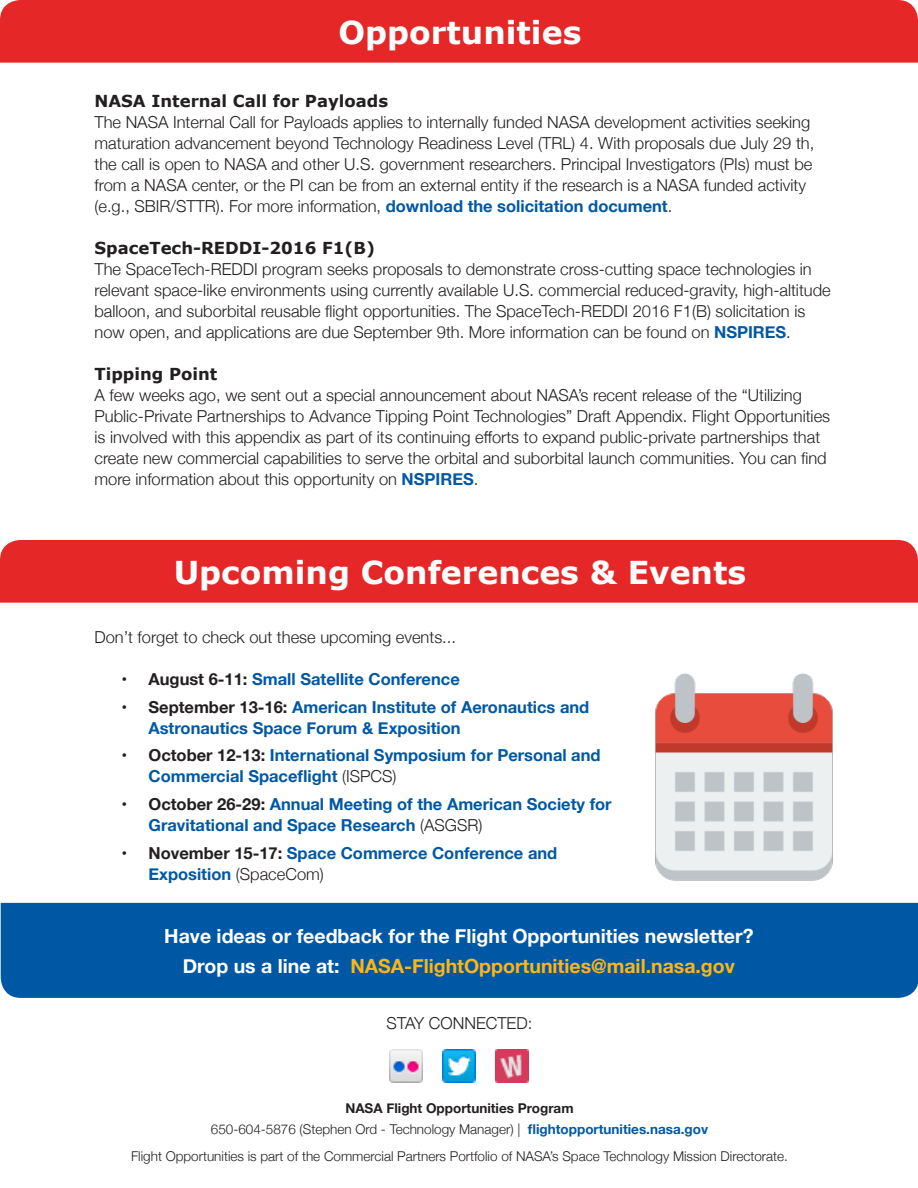
<style>
.page{position:relative;width:918px;height:1188px;background:#fff}
.page>*{position:absolute;margin:0;border:0;box-sizing:border-box;transform-origin:0 0}
.t1{font:700 31.5px "Verdana";color:#fff}
.body{font:700 19.5px "Helvetica Neue";color:#fff}
.t2{font:700 19.5px "Helvetica Neue";color:#ffb515}
.body-2{font:300 16.5px/21px "Helvetica Neue";color:#231f20}
.t3{font:700 16.5px/21px "Helvetica Neue";color:#0058a4}
.event_title{font:700 16.5px "Verdana";color:#231f20}
.body-3{font:300 13.5px "Helvetica Neue";color:#231f20}
.body-4{font:700 13.5px "Helvetica Neue";color:#231f20}
.s1{font-weight:700;color:#0058a4}
.s2{color:#231f20}
.s3{font-weight:300;color:#231f20}
</style>
<div class="page">
<div style="left:0;top:540px;width:918px;height:63px;background:#e62727"></div>
<div style="left:1px;top:903px;width:917px;height:95px;background:#0058a4"></div>
<div style="left:0;top:0;width:918px;height:63px;background:#e62727"></div>
<img style="left:655px;top:673px;width:178px;height:208px">
<img style="left:389px;top:1049px;width:33px;height:33px">
<img style="left:442px;top:1049px;width:33px;height:33px">
<img style="left:496px;top:1049px;width:33px;height:33px">
<p class="t1" style="left:339px;top:10px;width:244px">Opportunities</p>
<p class="event_title" style="left:94px;top:89px;width:295px">NASA Internal Call for Payloads</p>
<p class="body-2" style="left:94px;top:111px;width:721px">The NASA Internal Call for Payloads applies to internally funded NASA development activities seeking maturation advancement beyond Technology Readiness Level (TRL) 4. With proposals due July 29 th, the call is open to NASA and other U.S. government researchers. Principal Investigators (PIs) must be from a NASA center, or the PI can be from an external entity if the research is a NASA funded activity (e.g., SBIR/STTR). For more information, <span class="s1">download the solicitation document</span>.</p>
<p class="event_title" style="left:94px;top:236px;width:282px">SpaceTech-REDDI-2016 F1(B)</p>
<p class="body-2" style="left:94px;top:258px;width:738px">The SpaceTech-REDDI program seeks proposals to demonstrate cross-cutting space technologies in relevant space-like environments using currently available U.S. commercial reduced-gravity, high-altitude balloon, and suborbital reusable flight opportunities. The SpaceTech-REDDI 2016 F1(B) solicitation is now open, and applications are due September 9th. More information can be found on <span class="s1">NSPIRES</span>.</p>
<p class="event_title" style="left:94px;top:362px;width:124px">Tipping Point</p>
<p class="body-2" style="left:94px;top:384px;width:737px">A few weeks ago, we sent out a special announcement about NASA’s recent release of the “Utilizing Public-Private Partnerships to Advance Tipping Point Technologies” Draft Appendix. Flight Opportunities is involved with this appendix as part of its continuing efforts to expand public-private partnerships that create new commercial capabilities to serve the orbital and suborbital launch communities. You can find more information about this opportunity on <span class="s1">NSPIRES</span>.</p>
<h1 class="t1" style="left:174px;top:550px;width:574px">Upcoming Conferences &amp; Events</h1>
<p class="body-2" style="left:94px;top:625px;width:363px">Don’t forget to check out these upcoming events...</p>
<p class="t3" style="left:122px;top:669px;width:340px"><span class="s2">• August 6-11:</span> Small Satellite Conference</p>
<p class="t3" style="left:148px;top:697px;width:442px;text-indent:-27px"><span class="s2">• September 13-16:</span> American Institute of Aeronautics and<br>Astronautics Space Forum &amp; Exposition</p>
<p class="t3" style="left:148px;top:746px;width:454px;text-indent:-27px"><span class="s2">• October 12-13:</span> International Symposium for Personal and<br>Commercial Spaceflight <span class="s3">(ISPCS)</span></p>
<p class="t3" style="left:148px;top:794px;width:465px;text-indent:-27px"><span class="s2">• October 26-29:</span> Annual Meeting of the American Society for<br>Gravitational and Space Research <span class="s3">(ASGSR)</span></p>
<p class="t3" style="left:148px;top:843px;width:410px;text-indent:-27px"><span class="s2">• November 15-17:</span> Space Commerce Conference and<br>Exposition <span class="s3">(SpaceCom)</span></p>
<p class="body" style="left:164px;top:921px;width:591px">Have ideas or feedback for the Flight Opportunities newsletter?</p>
<p class="body" style="left:183px;top:951px;width:158px">Drop us a line at:</p>
<p class="t2" style="left:350px;top:951px;width:386px">NASA-FlightOpportunities@mail.nasa.gov</p>
<p class="body-2" style="left:387px;top:1012px;width:147px">STAY CONNECTED:</p>
<p class="body-4" style="left:345px;top:1098px;width:230px">NASA Flight Opportunities Program</p>
<p class="body-3" style="left:211px;top:1119px;width:499px">650-604-5876 (Stephen Ord - Technology Manager) | <span class="s1">flightopportunities.nasa.gov</span></p>
<p class="body-3" style="left:131px;top:1146px;width:658px">Flight Opportunities is part of the Commercial Partners Portfolio of NASA’s Space Technology Mission Directorate.</p>
</div>
